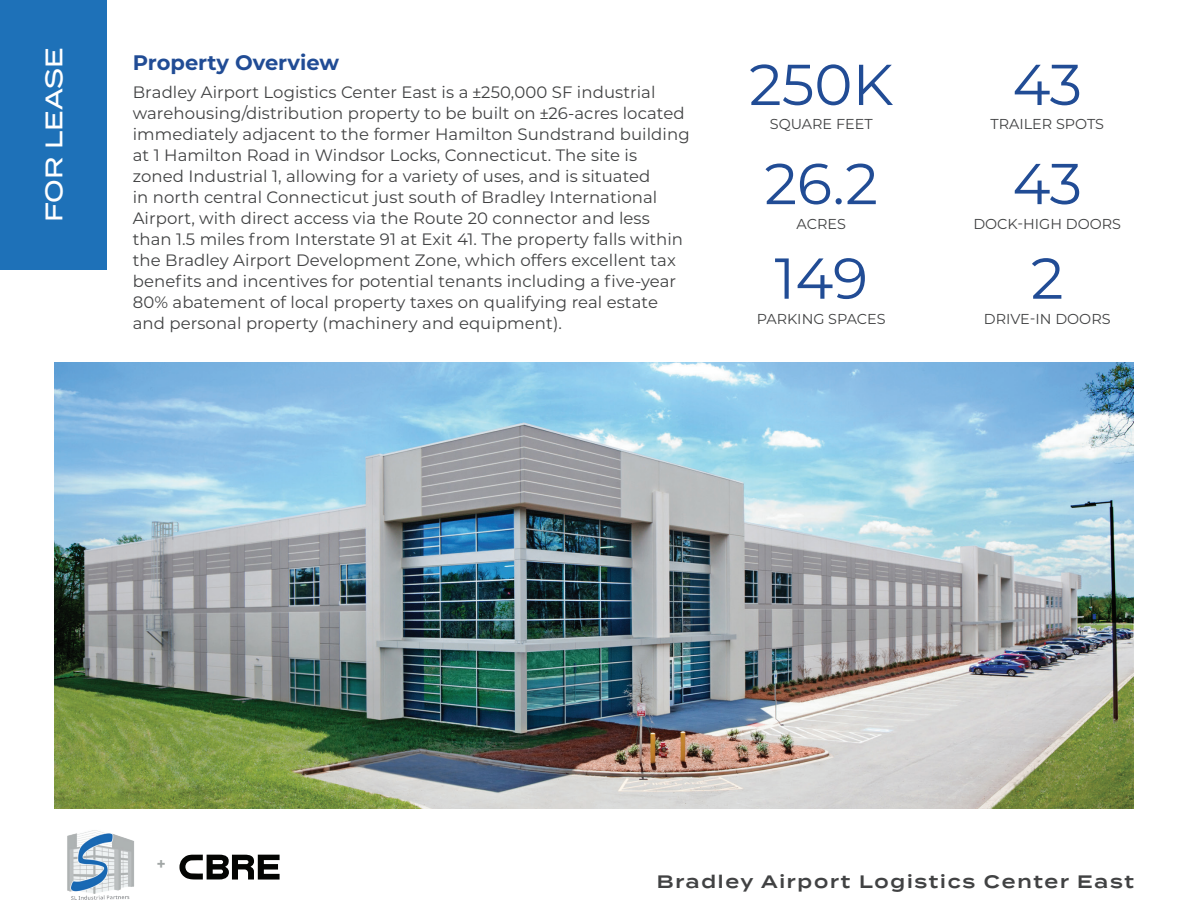
<style>
.page{position:relative;width:1188px;height:918px;background:#fff}
.page>*{position:absolute;margin:0;border:0;box-sizing:border-box;transform-origin:0 0}
.t1{font:57.45px "Montserrat";color:#214c95}
.t2{font:500 24px "Termina";letter-spacing:.005em;color:#fff}
.t3{font:700 21px "Montserrat";color:#214c95}
.t4{font:600 18px "Termina";letter-spacing:.1em;color:#414243}
.t5{font:16.5px/21px "Montserrat";letter-spacing:.005em;color:#414243}
.t6{font:800 15px "Franklin Gothic";color:#a1a6a5}
.t7{font:14.4px "Montserrat";color:#414243}
.s1{font-family:"Proxima Nova";font-weight:500}
</style>
<div class="page">
<div style="left:0;top:0;width:107px;height:270px;background:#1e71b8"></div>
<img style="left:67px;top:830px;width:67px;height:70px">
<svg style="left:179px;top:855px;width:101px;height:25px"></svg>
<img style="left:54px;top:362px;width:1080px;height:446px">
<h2 class="t2" style="left:36px;top:222px;width:176px;rotate:-90deg">FOR LEASE</h2>
<p class="t3" style="left:133px;top:47px;width:208px">Property Overview</p>
<p class="t5" style="left:133px;top:81px;width:558px">Bradley Airport Logistics Center East is a <span class="s1">±</span>250,000 SF industrial warehousing/distribution property to be built on <span class="s1">±</span>26-acres located immediately adjacent to the former Hamilton Sundstrand building at 1 Hamilton Road in Windsor Locks, Connecticut. The site is zoned Industrial 1, allowing for a variety of uses, and is situated<br>in north central Connecticut just south of Bradley International Airport, with direct access via the Route 20 connector and less than 1.5 miles from Interstate 91 at Exit 41. The property falls within the Bradley Airport Development Zone, which offers excellent tax benefits and incentives for potential tenants including a five-year 80% abatement of local property taxes on qualifying real estate and personal property (machinery and equipment).</p>
<h1 class="t1" style="left:749px;top:45px;width:146px">250K</h1>
<p class="t7" style="left:770px;top:114px;width:104px">SQUARE FEET</p>
<h1 class="t1" style="left:764px;top:144px;width:115px">26.2</h1>
<p class="t7" style="left:797px;top:214px;width:51px">ACRES</p>
<h1 class="t1" style="left:775px;top:239px;width:95px">149</h1>
<p class="t7" style="left:757px;top:309px;width:131px">PARKING SPACES</p>
<h1 class="t1" style="left:1012px;top:45px;width:71px">43</h1>
<p class="t7" style="left:990px;top:114px;width:115px">TRAILER SPOTS</p>
<h1 class="t1" style="left:1012px;top:144px;width:71px">43</h1>
<p class="t7" style="left:973px;top:214px;width:149px">DOCK-HIGH DOORS</p>
<h1 class="t1" style="left:1031px;top:239px;width:34px">2</h1>
<p class="t7" style="left:984px;top:309px;width:128px">DRIVE-IN DOORS</p>
<p class="t6" style="left:157px;top:855px;width:10px">+</p>
<p class="t4" style="left:657px;top:868px;width:479px">Bradley Airport Logistics Center East</p>
</div>
